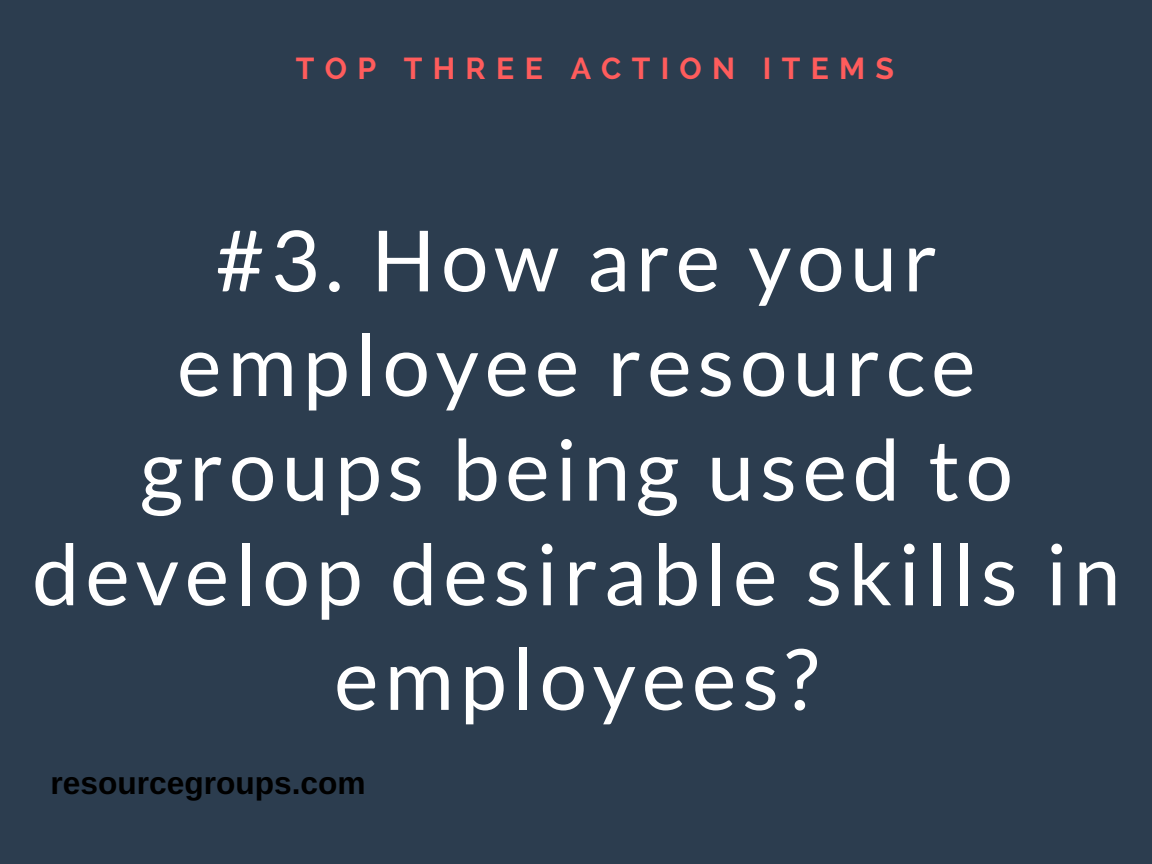
<style>
.page{position:relative;width:1152px;height:864px;background:#2c3d4f}
.page>*{position:absolute;margin:0;border:0;box-sizing:border-box;transform-origin:0 0}
.t1{font:84.45px/104.7px "Lato";letter-spacing:.07em;color:#fff;text-align:center}
.t2{font:700 31.65px "Arimo";color:#000}
.t3{font:700 30.15px "Raleway";letter-spacing:.34em;color:#ff5c5c}
</style>
<div class="page">
<p class="t3" style="left:296px;top:50px;width:600px">TOP THREE ACTION ITEMS</p>
<p class="t1" style="left:32px;top:206px;width:1090px">#3. How are your employee resource groups being used to develop desirable skills in employees?</p>
<p class="t2" style="left:51px;top:766px;width:316px">resourcegroups.com</p>
</div>
